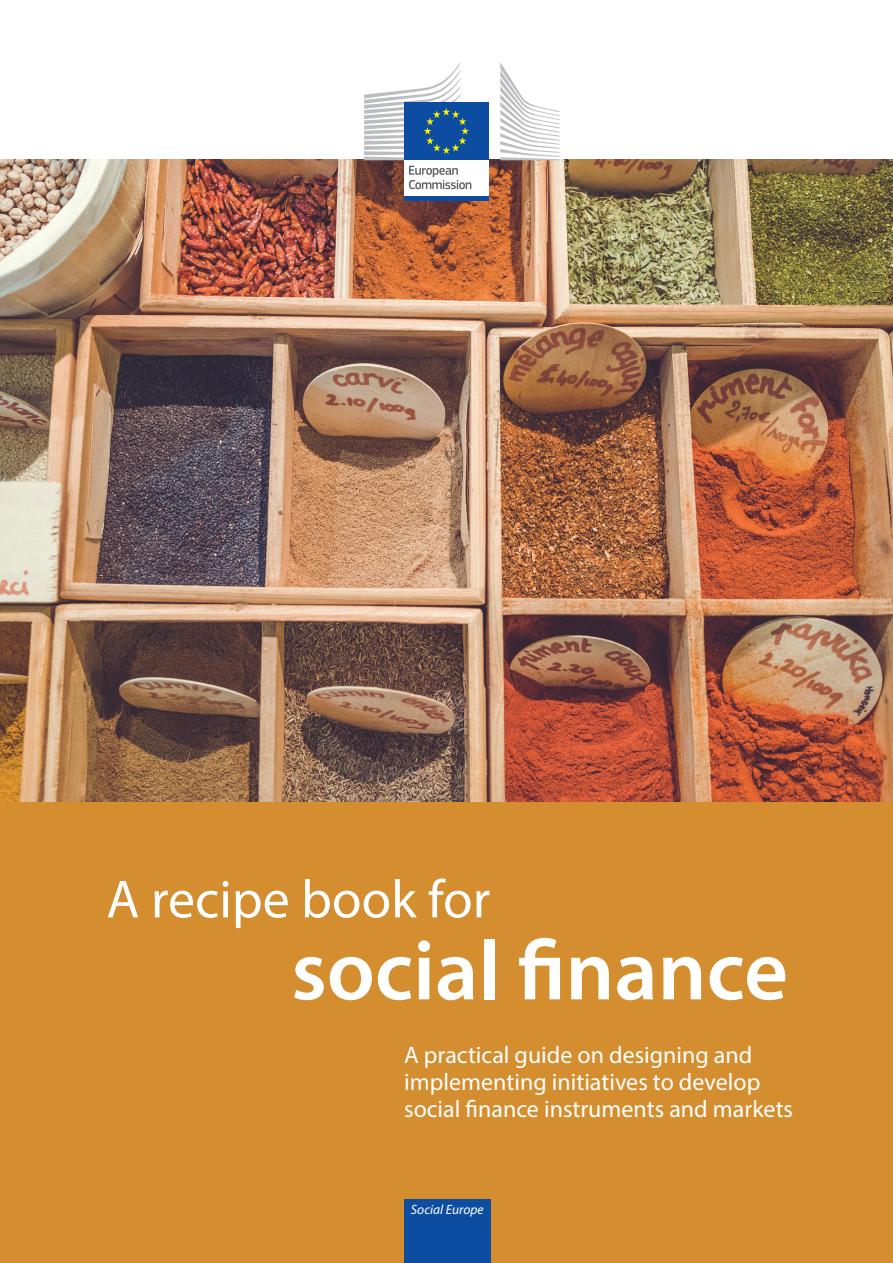
<style>
.page{position:relative;width:893px;height:1263px;background:#fff}
.page>*{position:absolute;margin:0;border:0;box-sizing:border-box;transform-origin:0 0}
.t1{font:600 85.35px "Myriad Pro";color:#fff}
.t2{font:54px "Myriad Pro";color:#fff}
.t3{font:24px/27px "Myriad Pro";color:#fff}
.List_Paragraph{font:italic 13.5px "Myriad Pro";color:#fff}
</style>
<div class="page">
<div style="left:0;top:159px;width:893px;height:1104px;background:#d48e2f"></div>
<img style="left:0;top:159px;width:893px;height:642px">
<div style="left:404px;top:1199px;width:86px;height:64px;background:#0d4da1"></div>
<div style="left:404px;top:159px;width:84px;height:38px;background:#fff"></div>
<div style="left:404px;top:103px;width:84px;height:57px;background:#0d4da1"></div>
<svg style="left:364px;top:63px;width:105px;height:97px"></svg>
<div style="left:404px;top:196px;width:84px;height:5px;background:#0d4da1"></div>
<svg style="left:500px;top:62px;width:60px;height:98px"></svg>
<svg style="left:409px;top:166px;width:62px;height:23px"></svg>
<p class="t2" style="left:106px;top:866px;width:385px">A recipe book for</p>
<p class="t1" style="left:291px;top:916px;width:498px">social finance</p>
<p class="t3" style="left:404px;top:1041px;width:390px">A practical guide on designing and implementing initiatives to develop social finance instruments and markets</p>
<p class="List_Paragraph" style="left:411px;top:1201px;width:74px">Social Europe</p>
</div>
